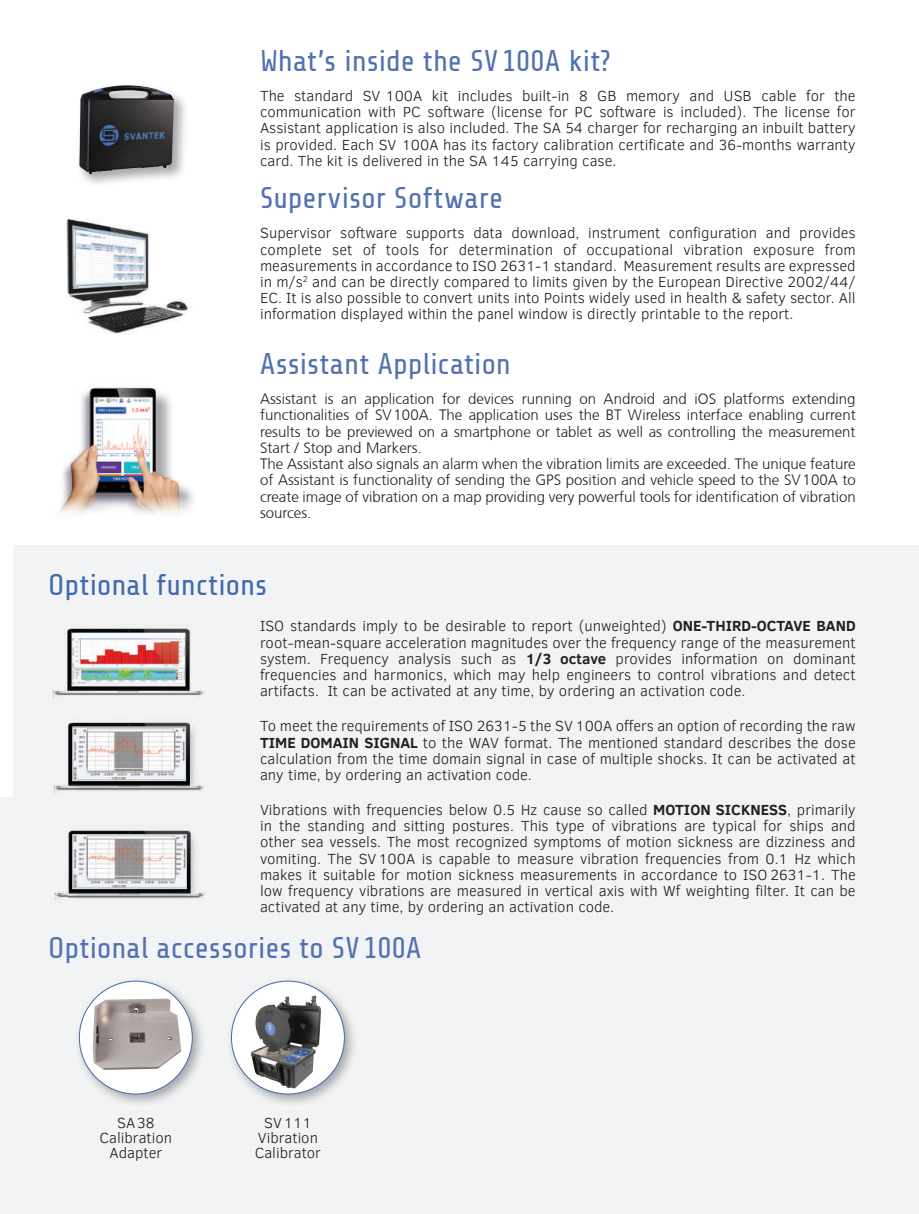
<style>
.page{position:relative;width:919px;height:1214px;background:#fff}
.page>*{position:absolute;margin:0;border:0;box-sizing:border-box;transform-origin:0 0}
.t1{font:30px "Share Tech";letter-spacing:.005em;color:#5171b1}
.t2{font:30px "Share Tech";color:#416aad}
.t3{font:300 15px/16.2px "Clear Sans";color:#231f20;text-align:justify}
.t4{font:300 15px/16.2px "Frutiger CE";color:#231f20}
.s1{font-weight:700}
</style>
<div class="page">
<div style="left:0;top:797px;width:13px;height:417px;background:#f2f3f4"></div>
<div style="left:13px;top:545px;width:905px;height:669px;background:#f2f3f4"></div>
<img style="left:66px;top:219px;width:125px;height:115px">
<img style="left:81px;top:94px;width:104px;height:90px">
<img style="left:79px;top:85px;width:95px;height:89px">
<img style="left:75px;top:976px;width:130px;height:130px">
<div style="left:79px;top:981px;width:113px;height:113px;background:#fff;border-radius:50%"></div>
<img style="left:93px;top:998px;width:88px;height:72px">
<img style="left:227px;top:976px;width:130px;height:130px">
<svg style="left:231px;top:981px;width:113px;height:113px"></svg>
<img style="left:279px;top:995px;width:36px;height:10px">
<img style="left:47px;top:617px;width:158px;height:85px">
<div style="left:48px;top:712px;width:158px;height:85px;background:#f2f3f4"></div>
<img style="left:68px;top:723px;width:130px;height:70px">
<img style="left:73px;top:727px;width:112px;height:53px">
<div style="left:48px;top:819px;width:158px;height:85px;background:#f2f3f4"></div>
<img style="left:69px;top:830px;width:130px;height:71px">
<img style="left:73px;top:835px;width:113px;height:53px">
<img style="left:58px;top:424px;width:135px;height:91px">
<img style="left:81px;top:387px;width:90px;height:37px">
<h1 class="t1" style="left:260px;top:44px;width:352px">What’s inside the SV 100A kit?</h1>
<p class="t3" style="left:260px;top:88px;width:597px">The standard SV 100A kit includes built-in 8 GB memory and USB cable for the communication with PC software (license for PC software is included). The license for Assistant application is also included. The SA 54 charger for recharging an inbuilt battery is provided. Each SV 100A has its factory calibration certificate and 36-months warranty card. The kit is delivered in the SA 145 carrying case.</p>
<h1 class="t1" style="left:260px;top:182px;width:244px">Supervisor Software</h1>
<p class="t3" style="left:260px;top:225px;width:597px">Supervisor software supports data download, instrument configuration and provides complete set of tools for determination of occupational vibration exposure from measurements in accordance to ISO 2631-1 standard. Measurement results are expressed in m/s<sup>2</sup> and can be directly compared to limits given by the European Directive 2002/44/ EC. It is also possible to convert units into Points widely used in health &amp; safety sector. All information displayed within the panel window is directly printable to the report.</p>
<h1 class="t1" style="left:260px;top:348px;width:252px">Assistant Application</h1>
<p class="t4" style="left:260px;top:391px;width:597px">Assistant is an application for devices running on Android and iOS platforms extending functionalities of SV100A. The application uses the BT Wireless interface enabling current results to be previewed on a smartphone or tablet as well as controlling the measurement Start / Stop and Markers.<br>The Assistant also signals an alarm when the vibration limits are exceeded. The unique feature of Assistant is functionality of sending the GPS position and vehicle speed to the SV100A to create image of vibration on a map providing very powerful tools for identification of vibration sources.</p>
<h1 class="t2" style="left:48px;top:568px;width:220px">Optional functions</h1>
<p class="t3" style="left:260px;top:618px;width:597px">ISO standards imply to be desirable to report (unweighted) <span class="s1">ONE-THIRD-OCTAVE BAND </span>root-mean-square acceleration magnitudes over the frequency range of the measurement system. Frequency analysis such as <span class="s1">1/3 octave</span> provides information on dominant frequencies and harmonics, which may help engineers to control vibrations and detect artifacts. It can be activated at any time, by ordering an activation code.</p>
<p class="t3" style="left:260px;top:718px;width:597px">To meet the requirements of ISO 2631-5 the SV 100A offers an option of recording the raw <span class="s1">TIME DOMAIN SIGNAL</span> to the WAV format. The mentioned standard describes the dose calculation from the time domain signal in case of multiple shocks. It can be activated at any time, by ordering an activation code.</p>
<p class="t3" style="left:260px;top:801px;width:597px">Vibrations with frequencies below 0.5 Hz cause so called <span class="s1">MOTION SICKNESS</span>, primarily in the standing and sitting postures. This type of vibrations are typical for ships and other sea vessels. The most recognized symptoms of motion sickness are dizziness and vomiting. The SV100A is capable to measure vibration frequencies from 0.1 Hz which makes it suitable for motion sickness measurements in accordance to ISO 2631-1. The low frequency vibrations are measured in vertical axis with Wf weighting filter. It can be activated at any time, by ordering an activation code.</p>
<h1 class="t1" style="left:48px;top:931px;width:374px">Optional accessories to SV 100A</h1>
<p class="t3" style="left:99px;top:1115px;width:74px;line-height:15px;text-align:center">SA38<br>Calibration<br>Adapter</p>
<p class="t3" style="left:255px;top:1115px;width:68px;line-height:15px;text-align:center">SV111<br>Vibration<br>Calibrator</p>
</div>
